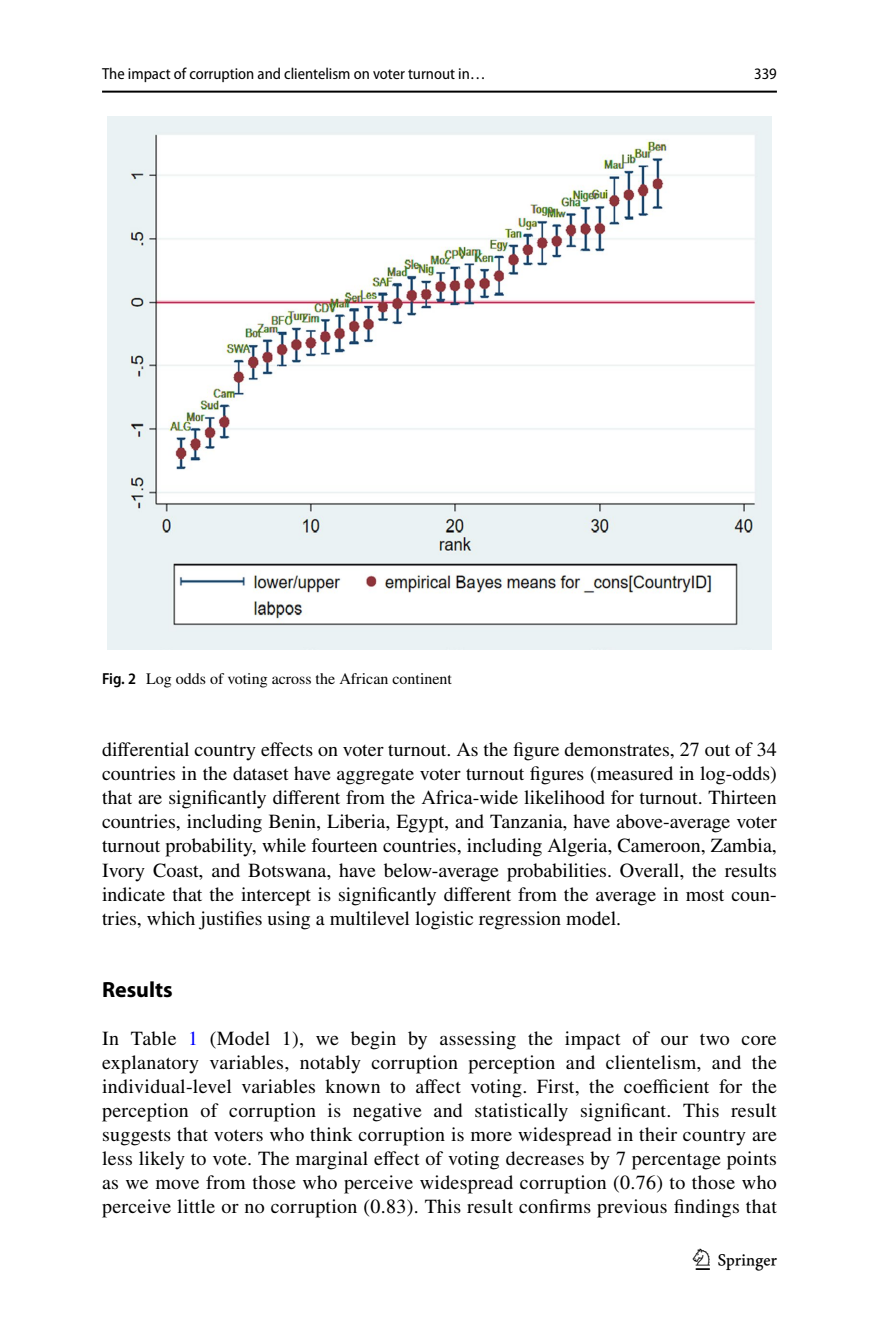
<style>
.page{position:relative;width:879px;height:1333px;background:#fff}
.page>*{position:absolute;margin:0;border:0;box-sizing:border-box;transform-origin:0 0}
.t1{font:30px "Springnew Regular 3";color:#000}
.t2{font:700 22px "Myriad Pro";color:#000}
.t3{font:20px/24px "STIX";letter-spacing:.005em;color:#000;text-align:justify}
.t4{font:16px "Myriad Pro Semi Cn 3";color:#000}
.t5{font:16px "STIX";color:#000}
.t6{font:semi-condensed 16px "Myriad Pro";color:#000}
.s1{font-family:"Myriad Pro";font-weight:600;font-stretch:semi-condensed}
.s2{color:#00f}
</style>
<div class="page">
<hr style="left:102px;top:91px;width:675px;height:2px;background:#000">
<img style="left:108px;top:116px;width:663px;height:533px">
<p class="t4" style="left:102px;top:65px;width:385px">The impact of corruption and clientelism on voter turnout in…</p>
<p class="t5" style="left:102px;top:667px;width:351px"><span class="s1">Fig. 2</span> Log odds of voting across the African continent</p>
<p class="t6" style="left:754px;top:65px;width:24px">339</p>
<p class="t3" style="left:102px;top:739px;width:676px">differential country effects on voter turnout. As the figure demonstrates, 27 out of 34 countries in the dataset have aggregate voter turnout figures (measured in log-odds) that are significantly different from the Africa-wide likelihood for turnout. Thirteen countries, including Benin, Liberia, Egypt, and Tanzania, have above-average voter turnout probability, while fourteen countries, including Algeria, Cameroon, Zambia, Ivory Coast, and Botswana, have below-average probabilities. Overall, the results indicate that the intercept is significantly different from the average in most coun&shy;tries, which justifies using a multilevel logistic regression model.</p>
<p class="t2" style="left:102px;top:974px;width:72px">Results</p>
<p class="t3" style="left:102px;top:1027px;width:676px">In Table <span class="s2">1</span> (Model 1), we begin by assessing the impact of our two core explanatory variables, notably corruption perception and clientelism, and the individual-level variables known to affect voting. First, the coefficient for the perception of corruption is negative and statistically significant. This result suggests that voters who think corruption is more widespread in their country are less likely to vote. The marginal effect of voting decreases by 7 percentage points as we move from those who perceive widespread corruption (0.76) to those who perceive little or no corruption (0.83). This result confirms previous findings that</p>
<h1 class="t1" style="left:696px;top:1248px;width:83px">1 3</h1>
</div>
